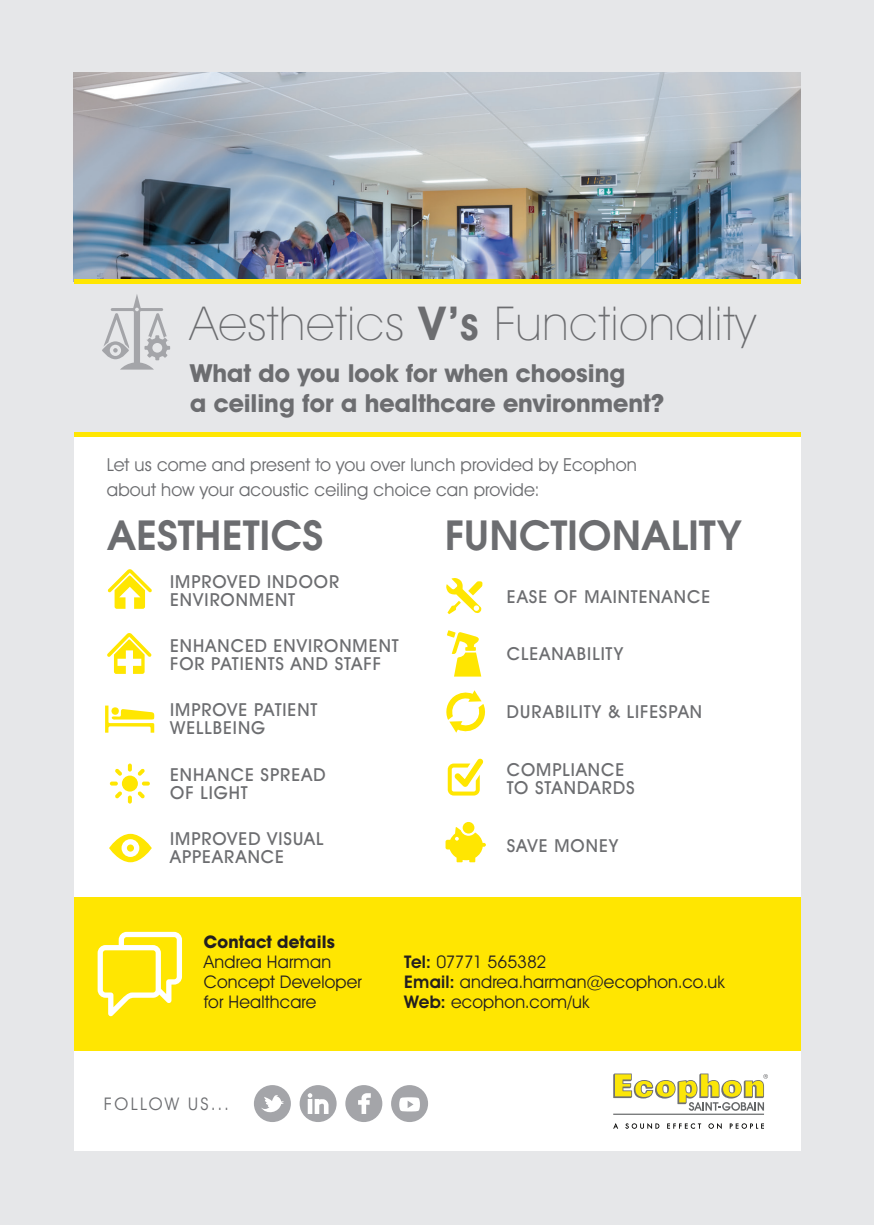
<style>
.page{position:relative;width:874px;height:1225px;background:#fff}
.page>*{position:absolute;margin:0;border:0;box-sizing:border-box;transform-origin:0 0}
.Body_copy{font:200 47px "Avant Garde IT Cby BT";letter-spacing:.02em;color:#6c6d70}
.Body_copy-2{font:600 40px "Avant Garde";color:#6c6d70}
.Sub_header{font:700 25px/29.4px "Avant Garde IT Cby BT";color:#6c6d70}
.Body_copy-3{font:500 18px/18px "Avant Garde IT Cby BT";letter-spacing:.055em;color:#6c6d70}
.Sub_header-2{font:18px/24.4px "Avant Garde IT Cby BT";letter-spacing:.01em;color:#6c6d70}
.Sub_header-3{font:17.6px/20px "Avant Garde IT Cby BT";letter-spacing:.01em;color:#231f20}
.Sub_header-4{font:700 17.6px "Avant Garde IT Cby BT";letter-spacing:.01em;color:#231f20}
.Sub_header-5{font:17.6px "Avant Garde IT Cby BT";letter-spacing:.12em;color:#6c6d70}
.s1{font-weight:600}
</style>
<div class="page">
<div style="left:0;top:0;width:873px;height:1225px;background:#e6e7e9"></div>
<div style="left:74px;top:433px;width:725px;height:718px;background:#fff"></div>
<img style="left:74px;top:72px;width:725px;height:207px">
<hr style="left:74px;top:279px;width:725px;height:4px;background:#ffe601">
<hr style="left:74px;top:432px;width:725px;height:4px;background:#ffe601">
<div style="left:74px;top:897px;width:725px;height:153px;background:#ffe601"></div>
<svg style="left:98px;top:932px;width:84px;height:84px"></svg>
<svg style="left:102px;top:294px;width:68px;height:75px"></svg>
<svg style="left:109px;top:834px;width:43px;height:28px"></svg>
<div style="left:122px;top:775px;width:16px;height:16px;background:#ffe601;border-radius:50%"></div>
<svg style="left:128px;top:763px;width:17px;height:12px"></svg>
<svg style="left:142px;top:781px;width:8px;height:4px"></svg>
<svg style="left:128px;top:791px;width:17px;height:12px"></svg>
<svg style="left:115px;top:791px;width:7px;height:7px"></svg>
<svg style="left:110px;top:781px;width:8px;height:4px"></svg>
<svg style="left:115px;top:768px;width:7px;height:7px"></svg>
<svg style="left:105px;top:705px;width:49px;height:27px"></svg>
<svg style="left:107px;top:633px;width:44px;height:41px"></svg>
<svg style="left:445px;top:822px;width:40px;height:40px"></svg>
<svg style="left:446px;top:690px;width:39px;height:42px"></svg>
<svg style="left:447px;top:758px;width:36px;height:37px"></svg>
<svg style="left:446px;top:578px;width:36px;height:37px"></svg>
<svg style="left:447px;top:630px;width:34px;height:46px"></svg>
<svg style="left:108px;top:569px;width:44px;height:40px"></svg>
<hr style="left:613px;top:1113px;width:150px;height:1px;background:#646667">
<svg style="left:613px;top:1073px;width:155px;height:37px"></svg>
<svg style="left:613px;top:1123px;width:5px;height:5px"></svg>
<svg style="left:625px;top:1123px;width:34px;height:6px"></svg>
<svg style="left:667px;top:1123px;width:33px;height:5px"></svg>
<svg style="left:708px;top:1123px;width:13px;height:6px"></svg>
<svg style="left:729px;top:1123px;width:34px;height:5px"></svg>
<svg style="left:391px;top:1085px;width:37px;height:37px"></svg>
<svg style="left:254px;top:1085px;width:37px;height:37px"></svg>
<svg style="left:299px;top:1085px;width:37px;height:37px"></svg>
<svg style="left:345px;top:1085px;width:37px;height:37px"></svg>
<p class="Body_copy" style="left:190px;top:294px;width:567px">Aesthetics <span class="s1">V’s</span> Functionality</p>
<p class="Sub_header" style="left:190px;top:359px;width:475px">What do you look for when choosing<br>a ceiling for a healthcare environment?</p>
<p class="Sub_header-2" style="left:107px;top:452px;width:531px">Let us come and present to you over lunch provided by Ecophon about how your acoustic ceiling choice can provide:</p>
<p class="Body_copy-2" style="left:107px;top:508px;width:218px">AESTHETICS</p>
<p class="Body_copy-3" style="left:170px;top:572px;width:170px">IMPROVED INDOOR<br>ENVIRONMENT</p>
<p class="Body_copy-3" style="left:170px;top:636px;width:230px">ENHANCED ENVIRONMENT<br>FOR PATIENTS AND STAFF</p>
<p class="Body_copy-3" style="left:170px;top:701px;width:149px">IMPROVE PATIENT<br>WELLBEING</p>
<p class="Body_copy-3" style="left:170px;top:765px;width:157px">ENHANCE SPREAD<br>OF LIGHT</p>
<p class="Body_copy-3" style="left:170px;top:829px;width:155px">IMPROVED VISUAL<br>APPEARANCE</p>
<p class="Body_copy-2" style="left:445px;top:508px;width:298px">FUNCTIONALITY</p>
<p class="Body_copy-3" style="left:506px;top:587px;width:205px">EASE OF MAINTENANCE</p>
<p class="Body_copy-3" style="left:506px;top:645px;width:117px">CLEANABILITY</p>
<p class="Body_copy-3" style="left:506px;top:702px;width:196px">DURABILITY &amp; LIFESPAN</p>
<p class="Body_copy-3" style="left:506px;top:760px;width:129px">COMPLIANCE<br>TO STANDARDS</p>
<p class="Body_copy-3" style="left:506px;top:836px;width:112px">SAVE MONEY</p>
<p class="Sub_header-4" style="left:204px;top:931px;width:133px">Contact details</p>
<p class="Sub_header-3" style="left:204px;top:951px;width:160px">Andrea Harman<br>Concept Developer for Healthcare</p>
<p class="Sub_header-3" style="left:404px;top:952px;width:322px"><span class="s1">Tel:</span> 07771 565382<br><span class="s1">Email:</span> andrea.harman@ecophon.co.uk<br><span class="s1">Web:</span> ecophon.com/uk</p>
<p class="Sub_header-5" style="left:104px;top:1093px;width:126px">FOLLOW US...</p>
</div>
